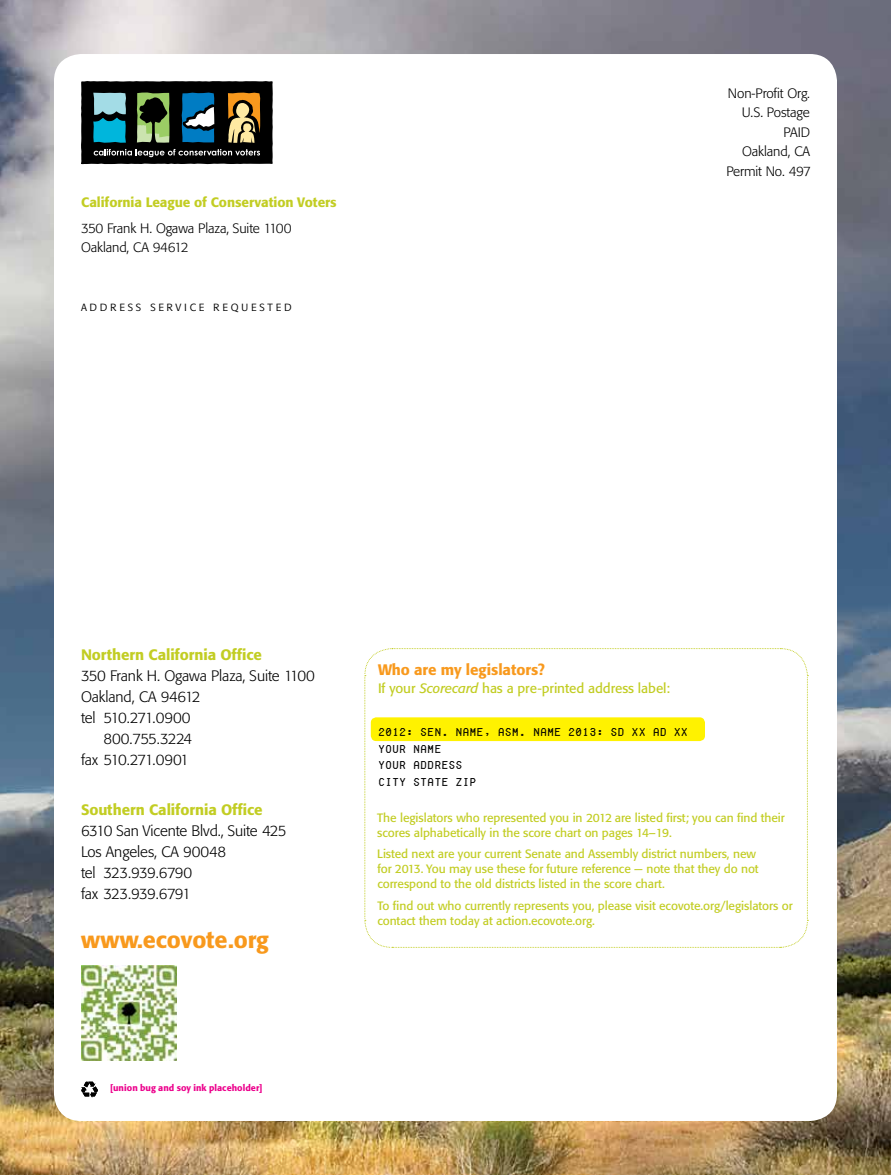
<style>
.page{position:relative;width:891px;height:1175px;background:#fff}
.page>*{position:absolute;margin:0;border:0;box-sizing:border-box;transform-origin:0 0}
.t1{font:500 23.25px "Formata BQ";letter-spacing:-.005em;color:#f8991d}
.t2{font:300 15px/21px "Formata BQ";letter-spacing:-.005em;color:#000}
.t3{font:500 15px "Formata BQ";letter-spacing:-.005em;color:#c2cd23}
.t4{font:500 15px "Formata BQ";letter-spacing:-.005em;color:#f8991d}
.t5{font:300 15px "Formata BQ";letter-spacing:-.025em;color:#000}
.t6{font:300 15px "Formata BQ";letter-spacing:-.065em;color:#000}
.t7{font:300 15px "Formata BQ";letter-spacing:-.055em;color:#000}
.t8{font:300 13.5px/19.5px "Formata BQ";letter-spacing:-.005em;color:#000}
.t9{font:13.5px "Formata BQ";letter-spacing:-.005em;color:#c2cd23}
.t10{font:500 13.5px "Formata BQ";letter-spacing:-.005em;color:#c2cd23}
.t11{font:13.5px "Formata BQ Light SC";letter-spacing:.2em;color:#000}
.t12{font:12px/15px "Formata BQ";letter-spacing:-.005em;color:#c2cd23}
.t13{font:10.5px/16.5px "Fake Receipt";letter-spacing:-.005em;color:#000}
.t14{font:500 9px "Formata BQ";letter-spacing:.005em;color:#ec008c}
.s1{font-style:italic}
</style>
<div class="page">
<img style="left:0;top:0;width:891px;height:1174px">
<div style="left:54px;top:54px;width:783px;height:1067px;background:#fff;border-radius:27px"></div>
<svg style="left:81px;top:81px;width:192px;height:83px;background:#32443e"></svg>
<svg style="left:364px;top:648px;width:444px;height:300px"></svg>
<div style="left:371px;top:717px;width:334px;height:24px;background:#fff200;border-radius:5px"></div>
<svg style="left:81px;top:1081px;width:17px;height:16px"></svg>
<img style="left:81px;top:965px;width:95px;height:95px">
<p class="t10" style="left:81px;top:193px;width:257px">California League of Conservation Voters</p>
<p class="t8" style="left:81px;top:218px;width:212px">350 Frank H. Ogawa Plaza, Suite 1100<br>Oakland, CA 94612</p>
<p class="t11" style="left:81px;top:298px;width:212px">address service requested</p>
<p class="t8" style="left:726px;top:83px;width:86px;text-align:right">Non-Profit Org.<br>U.S. Postage<br>PAID<br>Oakland, CA<br>Permit No. 497</p>
<p class="t3" style="left:81px;top:645px;width:182px">Northern California Office</p>
<p class="t2" style="left:81px;top:665px;width:235px">350 Frank H. Ogawa Plaza, Suite 1100</p>
<p class="t2" style="left:81px;top:686px;width:121px">Oakland, CA 94612</p>
<p class="t5" style="left:81px;top:709px;width:111px">tel 510.271.0900</p>
<p class="t7" style="left:104px;top:730px;width:90px">800.755.3224</p>
<p class="t6" style="left:81px;top:751px;width:110px">fax 510.271.0901</p>
<p class="t3" style="left:81px;top:800px;width:183px">Southern California Office</p>
<p class="t2" style="left:81px;top:820px;width:207px">6310 San Vicente Blvd., Suite 425<br>Los Angeles, CA 90048<br>tel 323.939.6790<br>fax 323.939.6791</p>
<h1 class="t1" style="left:81px;top:925px;width:189px">www.ecovote.org</h1>
<p class="t14" style="left:110px;top:1082px;width:154px">[union bug and soy ink placeholder]</p>
<p class="t4" style="left:378px;top:660px;width:169px">Who are my legislators?</p>
<p class="t9" style="left:378px;top:680px;width:294px">If your <span class="s1">Scorecard</span> has a pre-printed address label:</p>
<p class="t13" style="left:378px;top:723px;width:312px">2012: SEN. NAME, ASM. NAME 2013: SD XX AD XX<br>YOUR NAME<br>YOUR ADDRESS<br>CITY STATE ZIP</p>
<p class="t12" style="left:377px;top:810px;width:409px">The legislators who represented you in 2012 are listed first; you can find their scores alphabetically in the score chart on pages 14–19.</p>
<p class="t12" style="left:377px;top:846px;width:383px">Listed next are your current Senate and Assembly district numbers, new for 2013. You may use these for future reference — note that they do not correspond to the old districts listed in the score chart.</p>
<p class="t12" style="left:377px;top:898px;width:417px">To find out who currently represents you, please visit ecovote.org/legislators or contact them today at action.ecovote.org.</p>
</div>
